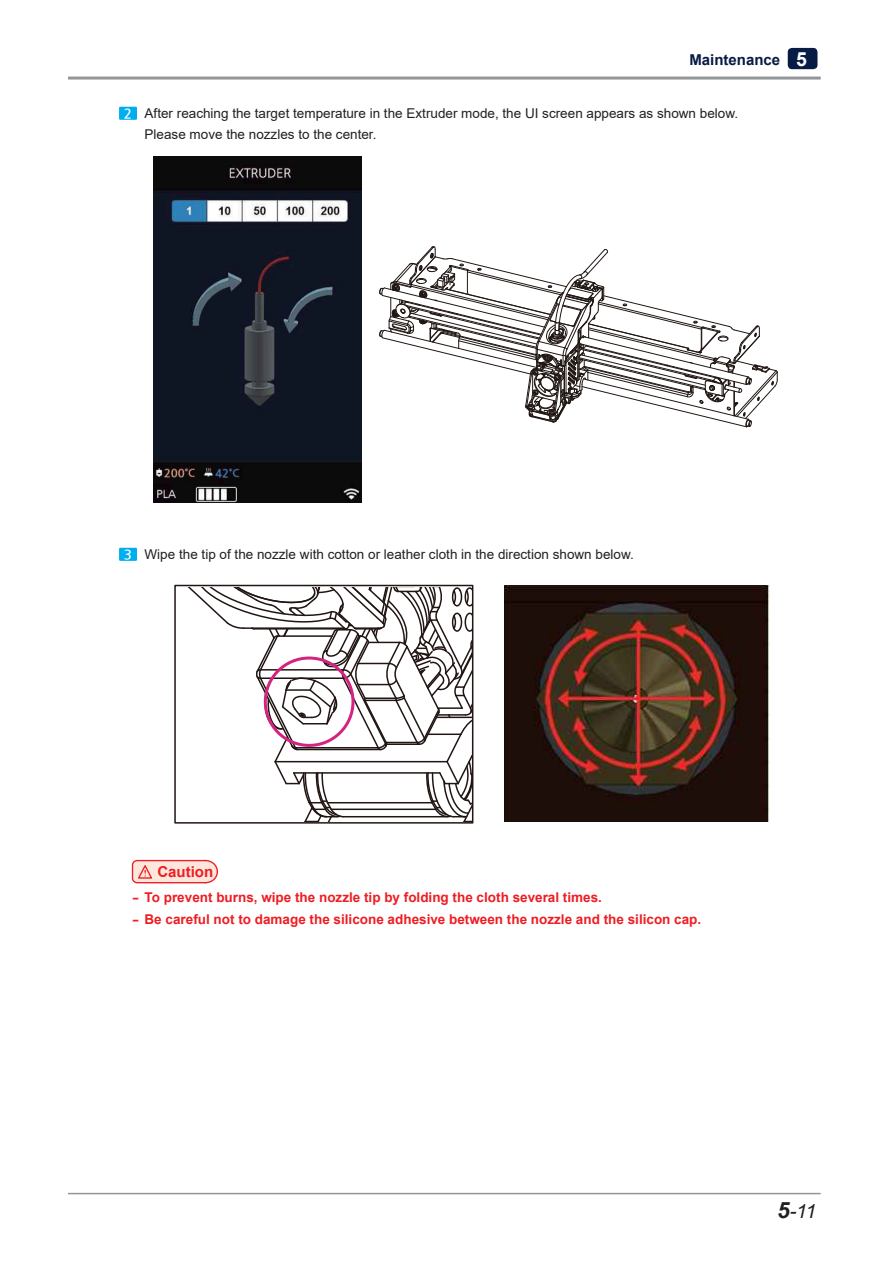
<style>
.page{position:relative;width:893px;height:1263px;background:#fff}
.page>*{position:absolute;margin:0;border:0;box-sizing:border-box;transform-origin:0 0}
.t1{font:italic 19.5px "Arial";color:#231f20}
.t2{font:700 15px "Arial";color:#071b44}
.t3{font:700 15px "Arial";color:#ee1d23}
.t4{font:13.5px/21px "Arial";color:#231f20}
.t5{font:700 13.5px "Arial";color:#ee1d23;scale:1.5 1}
.s1{font-size:19.5px;color:#fff}
.s2{font-family:"Nanum Gothic";font-weight:700;color:#fff}
.s3{font-weight:700;font-size:22.5px}
</style>
<div class="page">
<hr style="left:68px;top:77px;width:753px;height:3px;background:#939598">
<hr style="left:68px;top:1193px;width:753px;height:1px;background:#939598">
<div style="left:788px;top:48px;width:29px;height:21px;background:#071b44;border-radius:4px"></div>
<div style="left:119px;top:107px;width:18px;height:13px;background:#00aeef"></div>
<img style="left:154px;top:157px;width:207px;height:345px">
<svg style="left:379px;top:246px;width:399px;height:181px"></svg>
<div style="left:119px;top:548px;width:18px;height:13px;background:#00aeef"></div>
<svg style="left:188px;top:587px;width:286px;height:235px"></svg>
<hr style="left:428px;top:733px;width:33px;height:2px;background:#211613">
<div style="left:174px;top:585px;width:299px;height:239px;border:2px solid #211613"></div>
<div style="left:264px;top:656px;width:90px;height:91px;border:3px solid #d4247f;border-radius:50%"></div>
<img style="left:504px;top:585px;width:266px;height:237px">
<svg style="left:131px;top:859px;width:87px;height:25px;background:#facac3"></svg>
<p class="t2" style="left:689px;top:49px;width:119px">Maintenance <span class="s1">5</span></p>
<p class="t4" style="left:145px;top:103px;width:595px;text-indent:-21px"><span class="s2">2</span> After reaching the target temperature in the Extruder mode, the UI screen appears as shown below.<br>Please move the nozzles to the center.</p>
<p class="t4" style="left:124px;top:544px;width:511px"><span class="s2">3</span> Wipe the tip of the nozzle with cotton or leather cloth in the direction shown below.</p>
<p class="t3" style="left:157px;top:861px;width:57px">Caution</p>
<p class="t5" style="left:132px;top:888px;width:315px">- To prevent burns, wipe the nozzle tip by folding the cloth several times.</p>
<p class="t5" style="left:132px;top:909px;width:381px">- Be careful not to damage the silicone adhesive between the nozzle and the silicon cap.</p>
<h1 class="t1" style="left:777px;top:1199px;width:41px"><span class="s3">5</span>-11</h1>
</div>
